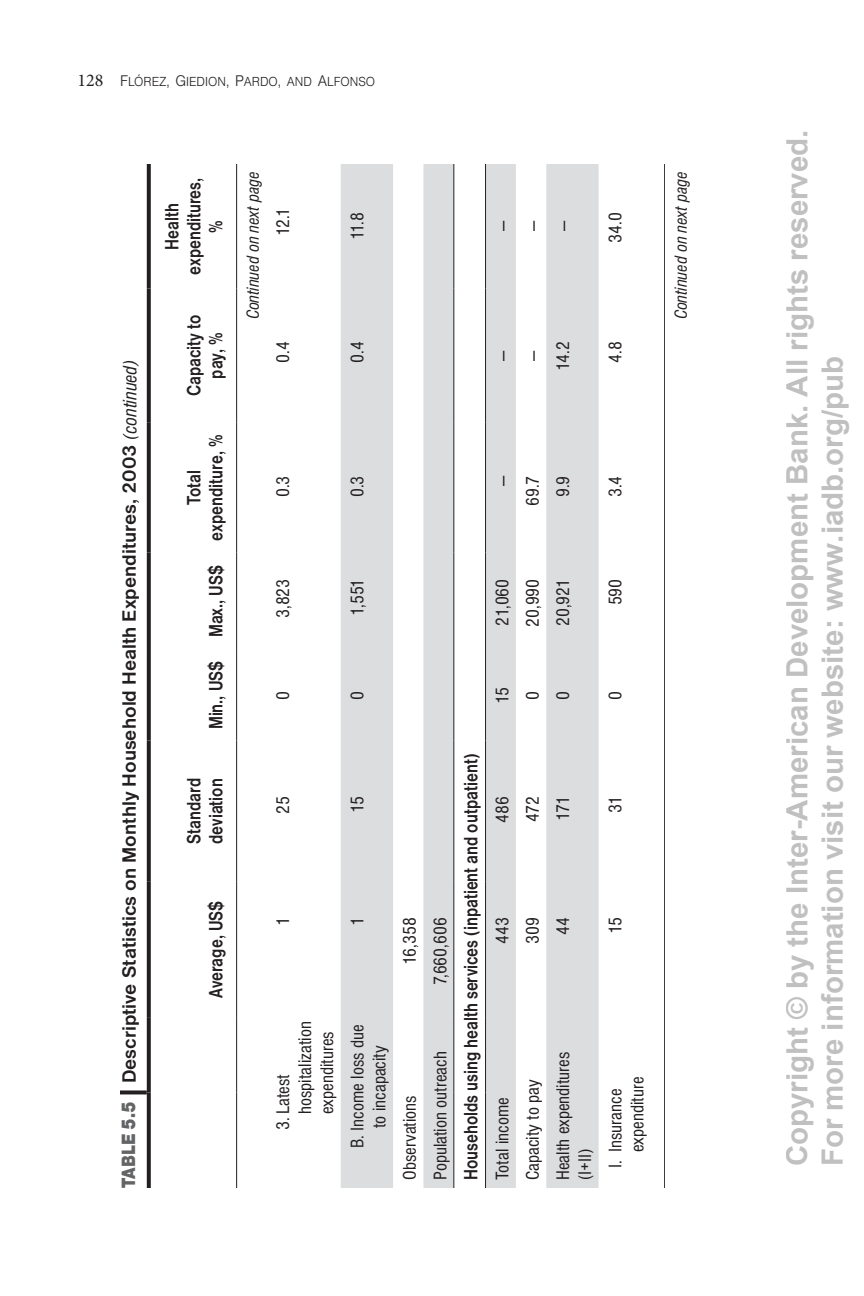
<style>
.page{position:relative;width:864px;height:1296px;background:#fff}
.page>*{position:absolute;margin:0;border:0;box-sizing:border-box;transform-origin:0 0}
.t1{font:700 29.4px/35.4px "Arial";color:rgb(0 0 0/.25)}
.t2{font:700 20px/22px "Nimbus Sans D";color:#231f20;text-align:center;scale:.8 1}
.t3{font:700 20px "Nimbus Sans D";color:#231f20}
.t4{font:condensed 19px/22px "Nimbus Sans D";color:#231f20}
.t5{font:italic condensed 18px "Nimbus Sans D";color:#231f20}
.t6{font:13.6px "Nimbus Sans D Light SC850";color:#231f20;scale:.95 1}
.s1{font-family:"Minion Pro";font-size:18px}
.s2{font-size:16px}
.s3{font-weight:900;color:#636466}
.s4{font-weight:400;font-style:italic;font-stretch:condensed}
</style>
<div class="page">
<hr style="left:664px;top:164px;width:1px;height:1024px;background:#231f20">
<svg style="left:341px;top:164px;width:258px;height:1024px;fill:#dcddde"></svg>
<svg style="left:120px;top:1090px;width:27px;height:4px"></svg>
<svg style="left:147px;top:1092px;width:4px;height:96px"></svg>
<svg style="left:147px;top:1017px;width:4px;height:75px"></svg>
<svg style="left:147px;top:882px;width:4px;height:135px"></svg>
<svg style="left:147px;top:740px;width:4px;height:142px"></svg>
<svg style="left:147px;top:650px;width:4px;height:90px"></svg>
<svg style="left:147px;top:553px;width:4px;height:97px"></svg>
<svg style="left:147px;top:423px;width:4px;height:130px"></svg>
<svg style="left:147px;top:289px;width:4px;height:134px"></svg>
<svg style="left:147px;top:164px;width:4px;height:125px"></svg>
<hr style="left:236px;top:1092px;width:1px;height:96px;background:#231f20">
<hr style="left:236px;top:1017px;width:1px;height:75px;background:#231f20">
<hr style="left:236px;top:882px;width:1px;height:135px;background:#231f20">
<hr style="left:236px;top:740px;width:1px;height:142px;background:#231f20">
<hr style="left:236px;top:650px;width:1px;height:90px;background:#231f20">
<hr style="left:236px;top:553px;width:1px;height:97px;background:#231f20">
<hr style="left:236px;top:423px;width:1px;height:130px;background:#231f20">
<hr style="left:236px;top:289px;width:1px;height:134px;background:#231f20">
<hr style="left:236px;top:164px;width:1px;height:125px;background:#231f20">
<hr style="left:453px;top:1092px;width:1px;height:96px;background:#231f20">
<hr style="left:453px;top:1017px;width:1px;height:75px;background:#231f20">
<hr style="left:453px;top:882px;width:1px;height:135px;background:#231f20">
<hr style="left:453px;top:740px;width:1px;height:142px;background:#231f20">
<hr style="left:453px;top:650px;width:1px;height:90px;background:#231f20">
<hr style="left:453px;top:553px;width:1px;height:97px;background:#231f20">
<hr style="left:453px;top:423px;width:1px;height:130px;background:#231f20">
<hr style="left:453px;top:289px;width:1px;height:134px;background:#231f20">
<hr style="left:453px;top:164px;width:1px;height:125px;background:#231f20">
<hr style="left:485px;top:1092px;width:1px;height:96px;background:#231f20">
<hr style="left:485px;top:1017px;width:1px;height:75px;background:#231f20">
<hr style="left:485px;top:882px;width:1px;height:135px;background:#231f20">
<hr style="left:485px;top:740px;width:1px;height:142px;background:#231f20">
<hr style="left:485px;top:650px;width:1px;height:90px;background:#231f20">
<hr style="left:485px;top:553px;width:1px;height:97px;background:#231f20">
<hr style="left:485px;top:423px;width:1px;height:130px;background:#231f20">
<hr style="left:485px;top:289px;width:1px;height:134px;background:#231f20">
<hr style="left:485px;top:164px;width:1px;height:125px;background:#231f20">
<p class="t6" style="left:78px;top:74px;width:315px"><span class="s1">128</span> <span class="s2">F</span>LÓREZ<span class="s2">, G</span>IEDION<span class="s2">, P</span>ARDO<span class="s2">,</span> AND <span class="s2">A</span>LFONSO</p>
<p class="t3" style="left:118px;top:1188px;width:830px;rotate:-90deg"><span class="s3">Table 5.5</span> Descriptive Statistics on Monthly Household Health Expenditures, 2003 <span class="s4">(continued)</span></p>
<p class="t2" style="left:161px;top:275px;width:123px;rotate:-90deg">Health expenditures, %</p>
<p class="t5" style="left:243px;top:319px;width:149px;rotate:-90deg">Continued on next page</p>
<p class="t2" style="left:183px;top:396px;width:103px;rotate:-90deg">Capacity to pay, %</p>
<p class="t4" style="left:272px;top:236px;width:29px;rotate:-90deg">12.1</p>
<p class="t4" style="left:272px;top:363px;width:23px;rotate:-90deg">0.4</p>
<p class="t4" style="left:346px;top:240px;width:30px;rotate:-90deg">11.8</p>
<p class="t4" style="left:346px;top:363px;width:23px;rotate:-90deg">0.4</p>
<p class="t4" style="left:491px;top:231px;width:12px;rotate:-90deg">—</p>
<p class="t4" style="left:521px;top:231px;width:12px;rotate:-90deg">—</p>
<p class="t4" style="left:552px;top:231px;width:12px;rotate:-90deg">—</p>
<p class="t4" style="left:604px;top:243px;width:32px;rotate:-90deg">34.0</p>
<p class="t4" style="left:491px;top:361px;width:12px;rotate:-90deg">—</p>
<p class="t4" style="left:521px;top:361px;width:12px;rotate:-90deg">—</p>
<p class="t4" style="left:552px;top:371px;width:31px;rotate:-90deg">14.2</p>
<p class="t4" style="left:604px;top:363px;width:23px;rotate:-90deg">4.8</p>
<p class="t2" style="left:183px;top:541px;width:134px;rotate:-90deg">Total expenditure, %</p>
<p class="t2" style="left:205px;top:729px;width:207px;rotate:-90deg">Min., US$ Max., US$</p>
<p class="t2" style="left:183px;top:844px;width:84px;text-align:left;rotate:-90deg">Standard deviation</p>
<p class="t2" style="left:205px;top:998px;width:123px;rotate:-90deg">Average, US$</p>
<p class="t4" style="left:272px;top:497px;width:23px;rotate:-90deg">0.3</p>
<p class="t4" style="left:346px;top:497px;width:23px;rotate:-90deg">0.3</p>
<p class="t4" style="left:491px;top:486px;width:12px;rotate:-90deg">—</p>
<p class="t4" style="left:521px;top:506px;width:32px;rotate:-90deg">69.7</p>
<p class="t4" style="left:552px;top:497px;width:23px;rotate:-90deg">9.9</p>
<p class="t4" style="left:604px;top:497px;width:23px;rotate:-90deg">3.4</p>
<p class="t4" style="left:272px;top:618px;width:41px;rotate:-90deg">3,823</p>
<p class="t4" style="left:346px;top:616px;width:39px;rotate:-90deg">1,551</p>
<p class="t4" style="left:491px;top:626px;width:48px;rotate:-90deg">21,060</p>
<p class="t4" style="left:521px;top:627px;width:50px;rotate:-90deg">20,990</p>
<p class="t4" style="left:552px;top:626px;width:49px;rotate:-90deg">20,921</p>
<p class="t4" style="left:604px;top:605px;width:28px;rotate:-90deg">590</p>
<p class="t4" style="left:272px;top:700px;width:10px;rotate:-90deg">0</p>
<p class="t4" style="left:346px;top:700px;width:10px;rotate:-90deg">0</p>
<p class="t4" style="left:491px;top:704px;width:18px;rotate:-90deg">15</p>
<p class="t4" style="left:521px;top:700px;width:10px;rotate:-90deg">0</p>
<p class="t4" style="left:552px;top:700px;width:10px;rotate:-90deg">0</p>
<p class="t4" style="left:604px;top:700px;width:10px;rotate:-90deg">0</p>
<p class="t4" style="left:272px;top:814px;width:19px;rotate:-90deg">25</p>
<p class="t4" style="left:346px;top:813px;width:18px;rotate:-90deg">15</p>
<p class="t4" style="left:272px;top:926px;width:10px;rotate:-90deg">1</p>
<p class="t4" style="left:346px;top:926px;width:10px;rotate:-90deg">1</p>
<p class="t4" style="left:399px;top:965px;width:49px;rotate:-90deg">16,358</p>
<p class="t4" style="left:272px;top:1114px;width:94px;text-indent:-16px;rotate:-90deg">3. Latest hospitalization expenditures</p>
<p class="t4" style="left:346px;top:1148px;width:125px;text-align:center;rotate:-90deg">B. Income loss due to incapacity</p>
<p class="t4" style="left:399px;top:1180px;width:86px;rotate:-90deg">Observations</p>
<p class="t4" style="left:429px;top:985px;width:70px;rotate:-90deg">7,660,606</p>
<p class="t4" style="left:429px;top:1180px;width:130px;rotate:-90deg">Population outreach</p>
<p class="t2" style="left:460px;top:1180px;width:534px;rotate:-90deg">Households using health services (inpatient and outpatient)</p>
<p class="t4" style="left:491px;top:823px;width:28px;rotate:-90deg">486</p>
<p class="t4" style="left:491px;top:944px;width:28px;rotate:-90deg">443</p>
<p class="t4" style="left:491px;top:1180px;width:84px;rotate:-90deg">Total income</p>
<p class="t4" style="left:521px;top:822px;width:28px;rotate:-90deg">472</p>
<p class="t4" style="left:552px;top:821px;width:26px;rotate:-90deg">171</p>
<p class="t4" style="left:521px;top:944px;width:28px;rotate:-90deg">309</p>
<p class="t4" style="left:552px;top:935px;width:19px;rotate:-90deg">44</p>
<p class="t4" style="left:604px;top:813px;width:19px;rotate:-90deg">31</p>
<p class="t4" style="left:604px;top:934px;width:18px;rotate:-90deg">15</p>
<p class="t4" style="left:521px;top:1180px;width:102px;rotate:-90deg">Capacity to pay</p>
<p class="t4" style="left:552px;top:1180px;width:130px;rotate:-90deg">Health expenditures (I+II)</p>
<p class="t4" style="left:604px;top:1152px;width:77px;text-indent:-16px;rotate:-90deg">I. Insurance expenditure</p>
<p class="t5" style="left:671px;top:319px;width:149px;rotate:-90deg">Continued on next page</p>
<h1 class="t1" style="left:781px;top:1166px;width:1038px;rotate:-90deg">Copyright © by the Inter-American Development Bank. All rights reserved.<br>For more information visit our website: www.iadb.org/pub</h1>
</div>
